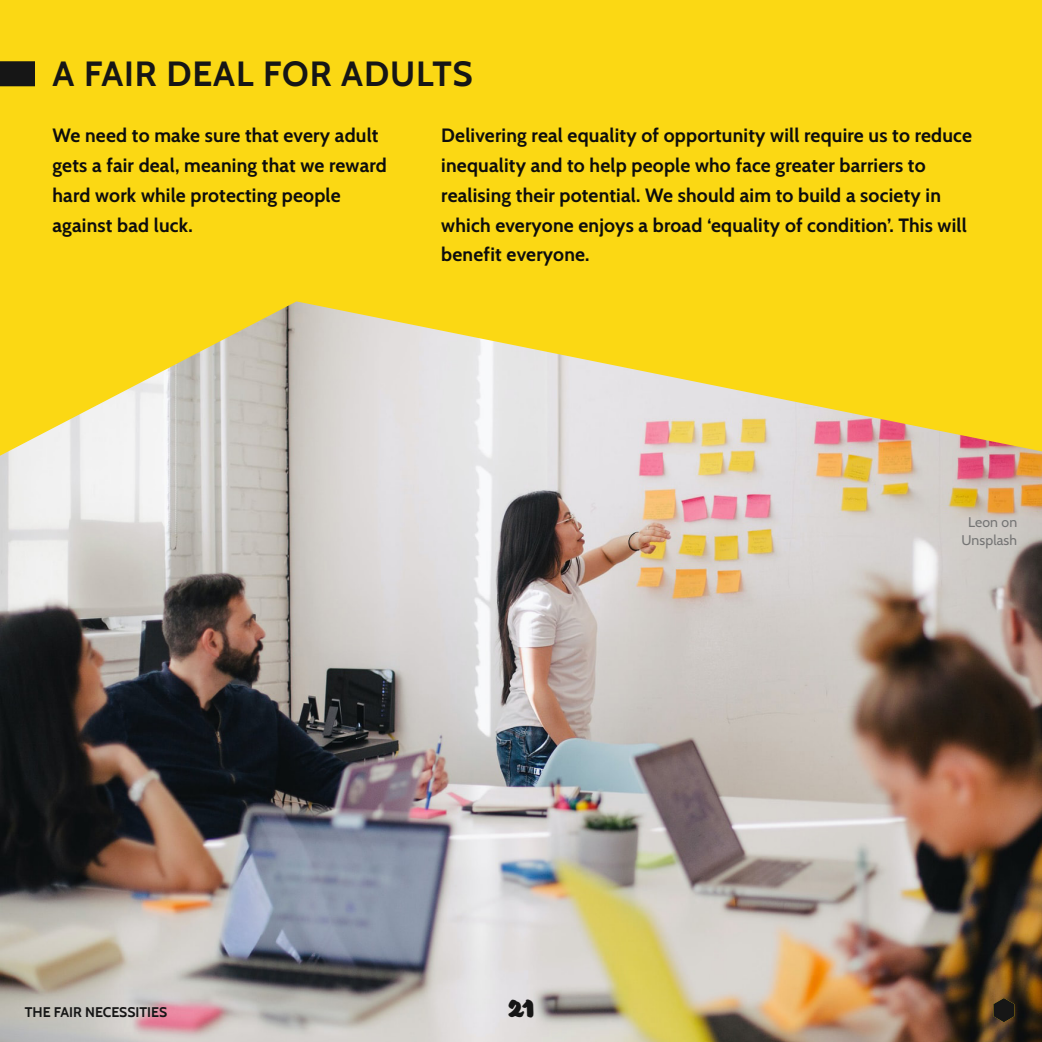
<style>
.page{position:relative;width:1042px;height:1042px;background:#fff}
.page>*{position:absolute;margin:0;border:0;box-sizing:border-box;transform-origin:0 0}
.HEADING_20_pt_-_BLAC{font:700 35px "Cabin";letter-spacing:.025em;color:#161616}
.t1{font:700 22.75px "Eds Market";color:#161616}
.COPY{font:700 19.25px/29.8px "Cabin";letter-spacing:.01em;color:#0d0d0d}
.t2{font:700 14px "Cabin";color:#161616}
.Photo_source{font:14px/17.5px "Cabin";letter-spacing:.01em;color:#747474;text-align:center}
</style>
<div class="page">
<div style="left:0;top:0;width:1042px;height:301px;background:#fbd814"></div>
<img style="left:0;top:301px;width:1042px;height:741px">
<div style="left:0;top:61px;width:35px;height:25px;background:#161616"></div>
<svg style="left:993px;top:998px;width:21px;height:24px"></svg>
<p class="HEADING_20_pt_-_BLAC" style="left:52px;top:46px;width:422px">A FAIR DEAL FOR ADULTS</p>
<p class="COPY" style="left:52px;top:119px;width:336px">We need to make sure that every adult gets a fair deal, meaning that we reward hard work while protecting people against bad luck.</p>
<p class="COPY" style="left:441px;top:119px;width:532px">Delivering real equality of opportunity will require us to reduce inequality and to help people who face greater barriers to realising their potential. We should aim to build a society in which everyone enjoys a broad ‘equality of condition’. This will benefit everyone.</p>
<p class="t2" style="left:25px;top:1001px;width:144px">THE FAIR NECESSITIES</p>
<p class="t1" style="left:508px;top:996px;width:28px">21</p>
<p class="Photo_source" style="left:961px;top:513px;width:57px">Leon on<br>Unsplash</p>
</div>
